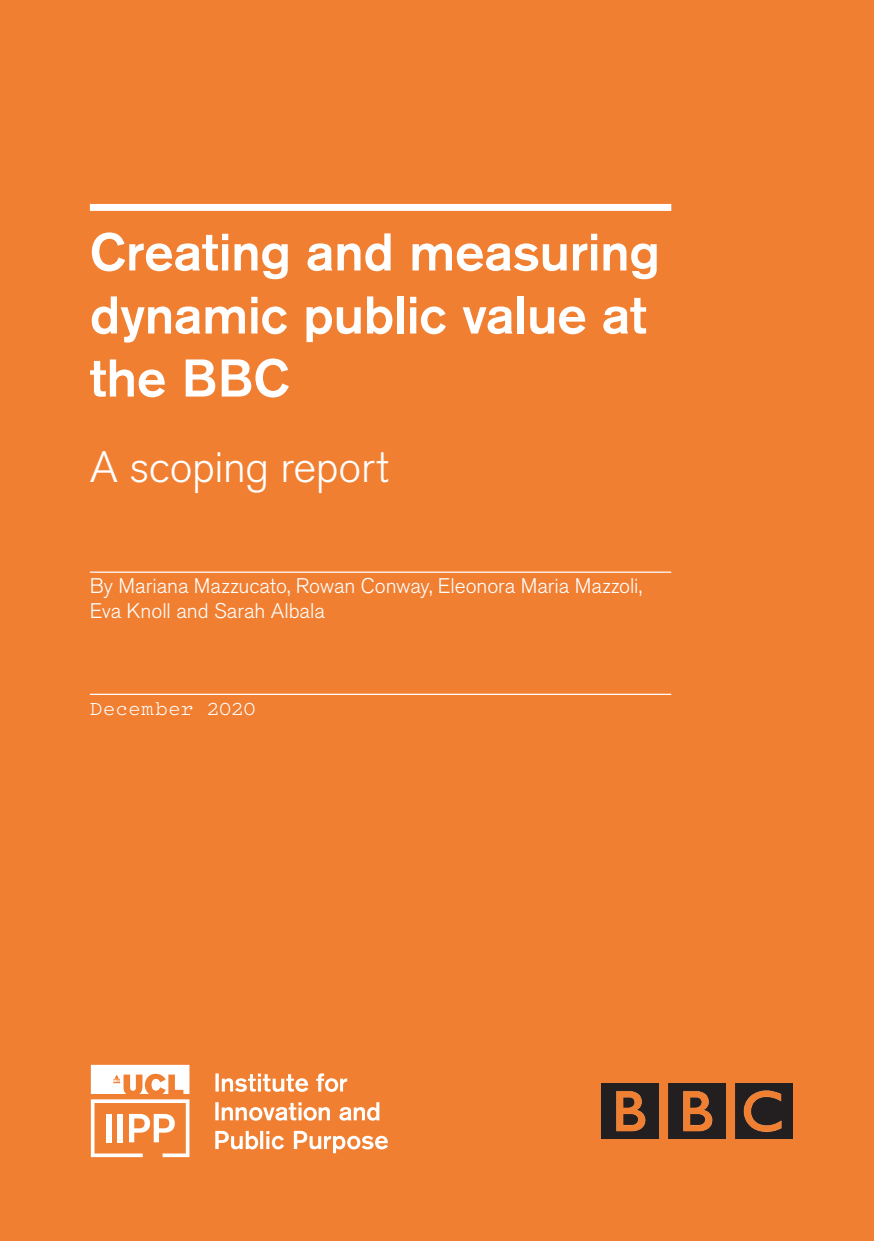
<style>
.page{position:relative;width:874px;height:1241px;background:#fff}
.page>*{position:absolute;margin:0;border:0;box-sizing:border-box;transform-origin:0 0}
.Report_title{font:500 52.5px/63px "Akzidenz Grotesk Pro";letter-spacing:-.005em;color:#fff}
.Body_text{font:300 43.75px "Akzidenz Grotesk Pro";letter-spacing:-.01em;color:#fff}
.Report_author{font:300 21px/25.2px "Akzidenz Grotesk Pro";letter-spacing:-.005em;color:#fff}
.Report_date{font:21px "Pitch";letter-spacing:-.005em;color:#fff}
</style>
<div class="page">
<div style="left:0;top:0;width:873px;height:1240px;background:#f07f32"></div>
<div style="left:90px;top:204px;width:581px;height:7px;background:#fff"></div>
<svg style="left:215px;top:1130px;width:173px;height:22px"></svg>
<svg style="left:215px;top:1102px;width:164px;height:18px"></svg>
<svg style="left:215px;top:1073px;width:132px;height:18px"></svg>
<svg style="left:91px;top:1064px;width:98px;height:29px"></svg>
<svg style="left:91px;top:1099px;width:98px;height:57px"></svg>
<hr style="left:90px;top:693px;width:581px;height:1px;background:#fff">
<hr style="left:90px;top:571px;width:581px;height:1px;background:#fff">
<img style="left:601px;top:1083px;width:191px;height:54px">
<p class="Report_title" style="left:90px;top:220px;width:571px">Creating and measuring dynamic public value at the BBC</p>
<p class="Body_text" style="left:90px;top:438px;width:300px">A scoping report</p>
<p class="Report_author" style="left:90px;top:572px;width:553px">By Mariana Mazzucato, Rowan Conway, Eleonora Maria Mazzoli,<br>Eva Knoll and Sarah Albala</p>
<p class="Report_date" style="left:90px;top:694px;width:167px">December 2020</p>
</div>
